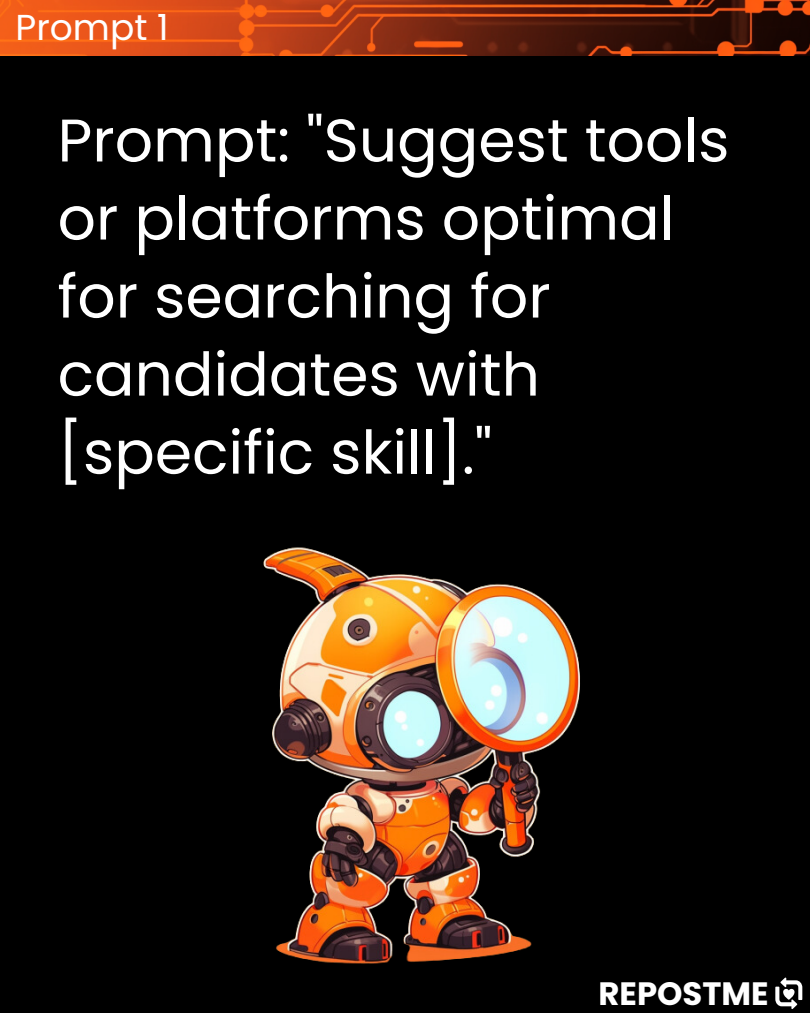
<style>
.page{position:relative;width:810px;height:1013px;background:#fff}
.page>*{position:absolute;margin:0;border:0;box-sizing:border-box;transform-origin:0 0}
.t1{font:60px/78px "Poppins";color:#fff}
.t2{font:36px "Poppins";color:#fff}
.t3{font:700 32.3px "Poppins";color:#fff}
</style>
<div class="page">
<div style="left:0;top:0;width:810px;height:1012px;background:#000"></div>
<img style="left:0;top:0;width:810px;height:55px">
<svg style="left:775px;top:977px;width:27px;height:32px"></svg>
<img style="left:263px;top:547px;width:317px;height:417px">
<p class="t2" style="left:16px;top:2px;width:154px">Prompt 1</p>
<p class="t1" style="left:58px;top:101px;width:673px">Prompt: "Suggest tools or platforms optimal for searching for candidates with [specific skill]."</p>
<p class="t3" style="left:598px;top:970px;width:172px">REPOSTME</p>
</div>
